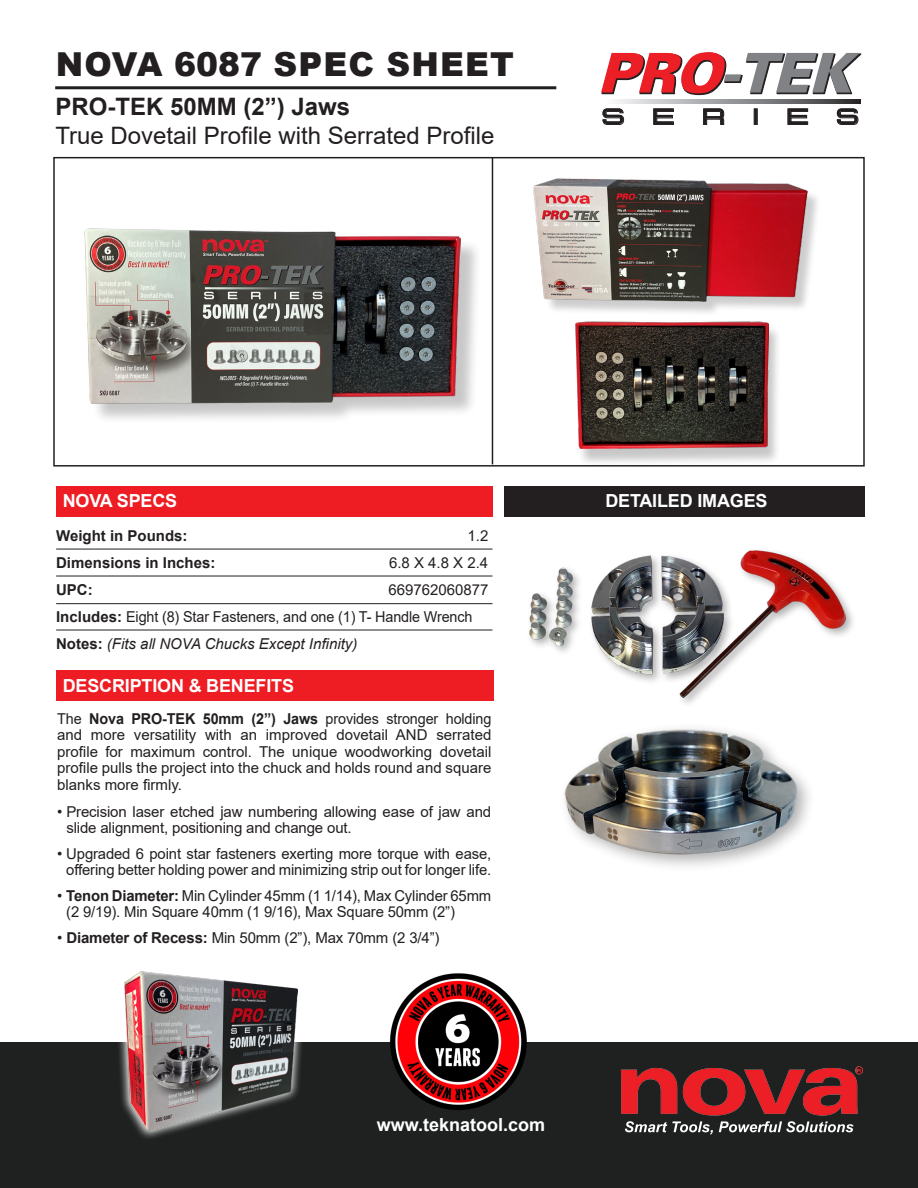
<style>
.page{position:relative;width:918px;height:1188px;background:#fff}
.page>*{position:absolute;margin:0;border:0;box-sizing:border-box;transform-origin:0 0}
.t1{font:900 33px "Arial";letter-spacing:.035em;color:#231f20}
.t2{font:24px/28.8px "Arial";color:#231f20}
.t3{font:23.55px "Konexy Personal Use";letter-spacing:1.2em;color:#231f20}
.t4{font:700 18px "Arial";letter-spacing:-.01em;color:#fff}
.t5{font:15px/16.5px "Arial";letter-spacing:-.01em;color:#231f20}
.t6{font:15px/16.5px "Arial";letter-spacing:-.01em;color:#231f20;text-align:justify;scale:.96 1}
.t7{font:italic 15px "Arial";color:#231f20}
.t8{font:700 15px "Arial";color:#231f20}
.s1{font-weight:700}
.s2{font-weight:700;font-style:normal}
</style>
<div class="page">
<div style="left:0;top:1042px;width:918px;height:146px;background:#1e2120"></div>
<div style="left:53px;top:157px;width:812px;height:310px;border:2px solid #231f20"></div>
<svg style="left:601px;top:52px;width:261px;height:49px"></svg>
<svg style="left:605px;top:99px;width:255px;height:5px"></svg>
<svg style="left:602px;top:108px;width:22px;height:17px"></svg>
<svg style="left:653px;top:108px;width:21px;height:17px"></svg>
<svg style="left:703px;top:108px;width:21px;height:17px"></svg>
<div style="left:754px;top:109px;width:4px;height:16px;border:1px solid #231f20"></div>
<svg style="left:787px;top:108px;width:21px;height:17px"></svg>
<svg style="left:837px;top:108px;width:22px;height:17px"></svg>
<img style="left:620px;top:1066px;width:243px;height:50px">
<div style="left:88px;top:232px;width:394px;height:192px;background:#231f20;opacity:.25"></div>
<img style="left:84px;top:229px;width:377px;height:174px">
<div style="left:536px;top:181px;width:285px;height:135px;background:#231f20;opacity:.22"></div>
<img style="left:534px;top:178px;width:273px;height:124px">
<svg style="left:119px;top:988px;width:183px;height:150px"></svg>
<img style="left:124px;top:971px;width:173px;height:160px">
<hr style="left:55px;top:86px;width:501px;height:3px;background:#231f20">
<hr style="left:492px;top:158px;width:1px;height:306px;background:#231f20">
<div style="left:56px;top:486px;width:436px;height:30px;background:#ee1d23"></div>
<div style="left:504px;top:486px;width:361px;height:30px;background:#231f20"></div>
<div style="left:56px;top:670px;width:438px;height:31px;background:#ee1d23"></div>
<hr style="left:56px;top:549px;width:436px;height:1px;background:#231f20">
<hr style="left:56px;top:576px;width:436px;height:1px;background:#231f20">
<hr style="left:56px;top:603px;width:436px;height:1px;background:#231f20">
<hr style="left:56px;top:630px;width:436px;height:1px;background:#231f20">
<svg style="left:625px;top:1121px;width:88px;height:13px"></svg>
<svg style="left:719px;top:1121px;width:135px;height:11px"></svg>
<img style="left:389px;top:973px;width:138px;height:137px">
<img style="left:530px;top:551px;width:316px;height:146px">
<div style="left:559px;top:722px;width:257px;height:150px;background:#231f20;opacity:.35"></div>
<img style="left:565px;top:729px;width:232px;height:125px">
<div style="left:575px;top:324px;width:207px;height:143px;background:#231f20;opacity:.25"></div>
<img style="left:575px;top:321px;width:193px;height:128px">
<p class="t1" style="left:56px;top:40px;width:459px">NOVA 6087 SPEC SHEET</p>
<p class="t2" style="left:55px;top:92px;width:441px"><span class="s1">PRO-TEK 50MM (2”) Jaws<br></span>True Dovetail Profile with Serrated Profile</p>
<p class="t3" style="left:602px;top:102px;width:258px">SERIES</p>
<p class="t4" style="left:63px;top:488px;width:116px">NOVA SPECS</p>
<p class="t4" style="left:605px;top:488px;width:164px">DETAILED IMAGES</p>
<p class="t8" style="left:56px;top:525px;width:133px">Weight in Pounds:</p>
<p class="t5" style="left:467px;top:527px;width:22px">1.2</p>
<p class="t8" style="left:56px;top:552px;width:161px">Dimensions in Inches:</p>
<p class="t5" style="left:389px;top:554px;width:101px">6.8 X 4.8 X 2.4</p>
<p class="t8" style="left:56px;top:579px;width:38px">UPC:</p>
<p class="t5" style="left:388px;top:581px;width:102px">669762060877</p>
<p class="t6" style="left:56px;top:608px;width:435px"><span class="s1">Includes:</span> Eight (8) Star Fasteners, and one (1) T- Handle Wrench</p>
<p class="t7" style="left:56px;top:634px;width:303px"><span class="s2">Notes:</span> (Fits all NOVA Chucks Except Infinity)</p>
<p class="t4" style="left:63px;top:673px;width:233px">DESCRIPTION &amp; BENEFITS</p>
<p class="t6" style="left:57px;top:710px;width:454px">The <span class="s1">Nova PRO-TEK 50mm (2”) Jaws</span> provides stronger holding and more versatility with an improved dovetail AND serrated profile for maximum control. The unique woodworking dovetail profile pulls the project into the chuck and holds round and square blanks more firmly.</p>
<p class="t5" style="left:66px;top:803px;width:426px;text-indent:-9px">• Precision laser etched jaw numbering allowing ease of jaw and slide alignment, positioning and change out.</p>
<p class="t5" style="left:57px;top:845px;width:436px;text-align:right">• Upgraded 6 point star fasteners exerting more torque with ease, offering better holding power and minimizing strip out for longer life.</p>
<p class="t5" style="left:66px;top:887px;width:427px;text-indent:-9px">• <span class="s1">Tenon Diameter:</span> Min Cylinder 45mm (1 1/14), Max Cylinder 65mm (2 9/19). Min Square 40mm (1 9/16), Max Square 50mm (2”)</p>
<p class="t5" style="left:57px;top:929px;width:384px">• <span class="s1">Diameter of Recess:</span> Min 50mm (2”), Max 70mm (2 3/4”)</p>
<p class="t4" style="left:377px;top:1112px;width:170px">www.teknatool.com</p>
</div>
